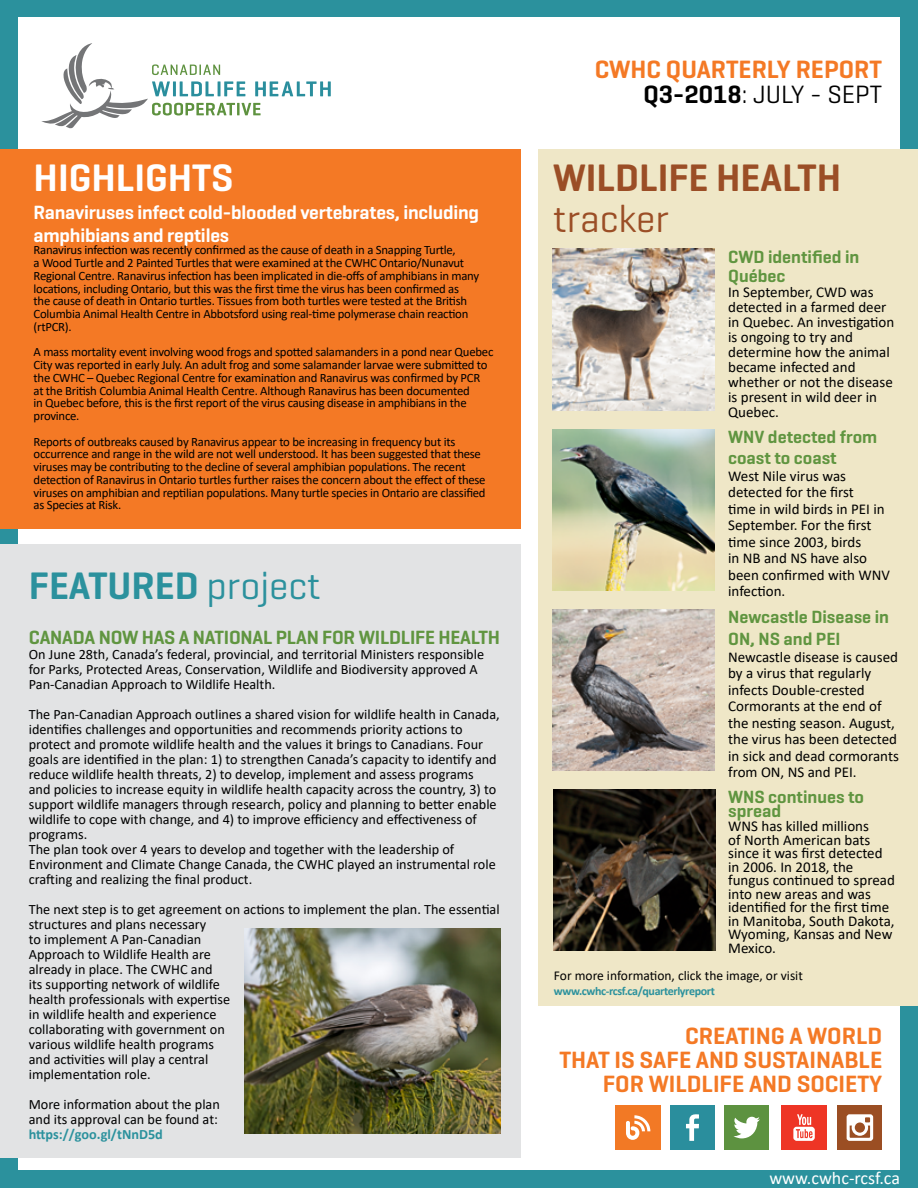
<style>
.page{position:relative;width:918px;height:1188px;background:#2b919d}
.page>*{position:absolute;margin:0;border:0;box-sizing:border-box;transform-origin:0 0}
.t1{font:600 39px "Geogrotesque";color:#2b919d}
.t2{font:600 39px "Geogrotesque";color:#9b4e26}
.t3{font:600 39px "Geogrotesque";color:#fff}
.t4{font:39px "Geogrotesque";color:#9b4e26}
.t5{font:600 25.5px/25.5px "Geogrotesque";color:#f47925;text-align:right}
.t6{font:600 24px/24px "Geogrotesque";color:#f47925;text-align:right}
.t7{font:600 19.5px/22.5px "Geogrotesque";letter-spacing:-.01em;color:#fff}
.t8{font:600 19.5px "Geogrotesque";letter-spacing:-.01em;color:#609540}
.t9{font:600 18px/19.5px "Geogrotesque";color:#609540}
.t10{font:18px "Calibri";color:#fff}
.t11{font:15px/16.5px "Calibri";color:#000}
.t12{font:14.25px/15px "Calibri";color:#000}
.t13{font:700 14.25px "Calibri";color:#2b919d}
.t14{font:13.5px "Calibri";color:#000}
.t15{font:12.75px/12.8px "Calibri";letter-spacing:-.02em;color:#000}
.t16{font:700 12px "Calibri";letter-spacing:-.03em;color:#2b919d}
.s1{color:#000}
.s2{font-weight:400;color:#000}
.s3{font-weight:400}
</style>
<div class="page">
<div style="left:18px;top:17px;width:882px;height:1152px;background:#fff"></div>
<svg style="left:41px;top:43px;width:290px;height:85px"></svg>
<div style="left:0;top:150px;width:520px;height:379px;background:#f47925"></div>
<div style="left:538px;top:150px;width:380px;height:856px;background:#efe7c7"></div>
<div style="left:0;top:544px;width:520px;height:613px;background:#e2e3e4"></div>
<img style="left:553px;top:249px;width:162px;height:162px">
<img style="left:553px;top:429px;width:162px;height:162px">
<img style="left:553px;top:609px;width:162px;height:162px">
<img style="left:553px;top:789px;width:162px;height:162px">
<img style="left:244px;top:929px;width:257px;height:205px">
<div style="left:670px;top:1105px;width:45px;height:45px;background:#2a8e9d"></div>
<svg style="left:686px;top:1114px;width:13px;height:27px"></svg>
<div style="left:837px;top:1105px;width:45px;height:45px;background:#9b4e23"></div>
<svg style="left:847px;top:1114px;width:26px;height:27px"></svg>
<div style="left:782px;top:1105px;width:45px;height:45px;background:#ee3525"></div>
<svg style="left:793px;top:1114px;width:22px;height:27px"></svg>
<div style="left:724px;top:1105px;width:45px;height:45px;background:#5d9240"></div>
<svg style="left:734px;top:1117px;width:26px;height:21px"></svg>
<div style="left:616px;top:1105px;width:45px;height:45px;background:#f27925"></div>
<svg style="left:626px;top:1115px;width:24px;height:25px"></svg>
<h2 class="t5" style="left:595px;top:56px;width:289px">CWHC QUARTERLY REPORT<br><span class="s1">Q3-2018</span><span class="s2">: JULY - SEPT</span></h2>
<h1 class="t3" style="left:34px;top:154px;width:201px">HIGHLIGHTS</h1>
<h1 class="t2" style="left:553px;top:154px;width:289px">WILDLIFE HEALTH</h1>
<h1 class="t4" style="left:553px;top:194px;width:117px">tracker</h1>
<h3 class="t7" style="left:34px;top:201px;width:447px">Ranaviruses infect cold-blooded vertebrates, including amphibians and reptiles</h3>
<p class="t15" style="left:34px;top:243px;width:447px">Ranavirus infection was recently confirmed as the cause of death in a Snapping Turtle,<br>a Wood Turtle and 2 Painted Turtles that were examined at the CWHC Ontario/Nunavut Regional Centre. Ranavirus infection has been implicated in die-offs of amphibians in many locations, including Ontario, but this was the first time the virus has been confirmed as<br>the cause of death in Ontario turtles. Tissues from both turtles were tested at the British Columbia Animal Health Centre in Abbotsford using real-time polymerase chain reaction (rtPCR).</p>
<p class="t15" style="left:34px;top:345px;width:461px">A mass mortality event involving wood frogs and spotted salamanders in a pond near Quebec City was reported in early July. An adult frog and some salamander larvae were submitted to the CWHC – Quebec Regional Centre for examination and Ranavirus was confirmed by PCR at the British Columbia Animal Health Centre. Although Ranavirus has been documented<br>in Quebec before, this is the first report of the virus causing disease in amphibians in the province.</p>
<p class="t15" style="left:34px;top:435px;width:454px">Reports of outbreaks caused by Ranavirus appear to be increasing in frequency but its occurrence and range in the wild are not well understood. It has been suggested that these viruses may be contributing to the decline of several amphibian populations. The recent detection of Ranavirus in Ontario turtles further raises the concern about the effect of these viruses on amphibian and reptilian populations. Many turtle species in Ontario are classified as Species at Risk.</p>
<p class="t9" style="left:728px;top:246px;width:133px">CWD identified in<br>Québec</p>
<p class="t11" style="left:728px;top:284px;width:168px;line-height:15px">In September, CWD was detected in a farmed deer in Quebec. An investigation is ongoing to try and determine how the animal became infected and whether or not the disease is present in wild deer in<br>Quebec.</p>
<p class="t9" style="left:728px;top:425px;width:151px;line-height:21.6px">WNV detected from coast to coast</p>
<p class="t11" style="left:728px;top:467px;width:163px">West Nile virus was detected for the first<br>time in wild birds in PEI in<br>September. For the first time since 2003, birds<br>in NB and NS have also been confirmed with WNV infection.</p>
<p class="t9" style="left:728px;top:605px;width:162px;line-height:22.5px">Newcastle Disease in<br>ON, NS and PEI</p>
<p class="t11" style="left:728px;top:648px;width:172px">Newcastle disease is caused by a virus that regularly infects Double-crested<br>Cormorants at the end of the nesting season. August, the virus has been detected in sick and dead cormorants from ON, NS and PEI.</p>
<h1 class="t1" style="left:29px;top:562px;width:293px">FEATURED <span class="s3">project</span></h1>
<h3 class="t8" style="left:29px;top:625px;width:473px">CANADA NOW HAS A NATIONAL PLAN FOR WILDLIFE HEALTH</h3>
<p class="t12" style="left:29px;top:646px;width:457px">On June 28th, Canada’s federal, provincial, and territorial Ministers responsible for Parks, Protected Areas, Conservation, Wildlife and Biodiversity approved A<br>Pan-Canadian Approach to Wildlife Health.</p>
<p class="t12" style="left:29px;top:706px;width:473px">The Pan-Canadian Approach outlines a shared vision for wildlife health in Canada, identifies challenges and opportunities and recommends priority actions to protect and promote wildlife health and the values it brings to Canadians. Four goals are identified in the plan: 1) to strengthen Canada’s capacity to identify and reduce wildlife health threats, 2) to develop, implement and assess programs<br>and policies to increase equity in wildlife health capacity across the country, 3) to support wildlife managers through research, policy and planning to better enable wildlife to cope with change, and 4) to improve efficiency and effectiveness of programs.<br>The plan took over 4 years to develop and together with the leadership of Environment and Climate Change Canada, the CWHC played an instrumental role crafting and realizing the final product.</p>
<p class="t12" style="left:29px;top:901px;width:472px">The next step is to get agreement on actions to implement the plan. The essential structures and plans necessary<br>to implement A Pan-Canadian<br>Approach to Wildlife Health are<br>already in place. The CWHC and<br>its supporting network of wildlife<br>health professionals with expertise<br>in wildlife health and experience<br>collaborating with government on<br>various wildlife health programs<br>and activities will play a central<br>implementation role.</p>
<p class="t12" style="left:29px;top:1096px;width:193px">More information about the plan and its approval can be found at:</p>
<p class="t13" style="left:29px;top:1124px;width:136px">https://goo.gl/tNnD5d</p>
<p class="t9" style="left:728px;top:789px;width:137px;line-height:15px">WNS continues to spread</p>
<p class="t11" style="left:728px;top:819px;width:168px;line-height:13.5px">WNS has killed millions<br>of North American bats since it was first detected in 2006. In 2018, the fungus continued to spread into new areas and was identified for the first time in Manitoba, South Dakota,<br>Wyoming, Kansas and New<br>Mexico.</p>
<p class="t14" style="left:554px;top:966px;width:251px">For more information, click the image, or visit</p>
<p class="t16" style="left:554px;top:982px;width:163px">www.cwhc-rcsf.ca/quarterlyreport</p>
<h3 class="t6" style="left:559px;top:1024px;width:325px">CREATING A WORLD<br>THAT IS SAFE AND SUSTAINABLE<br>FOR WILDLIFE AND SOCIETY</h3>
<p class="t10" style="left:769px;top:1165px;width:132px">www.cwhc-rcsf.ca</p>
</div>
